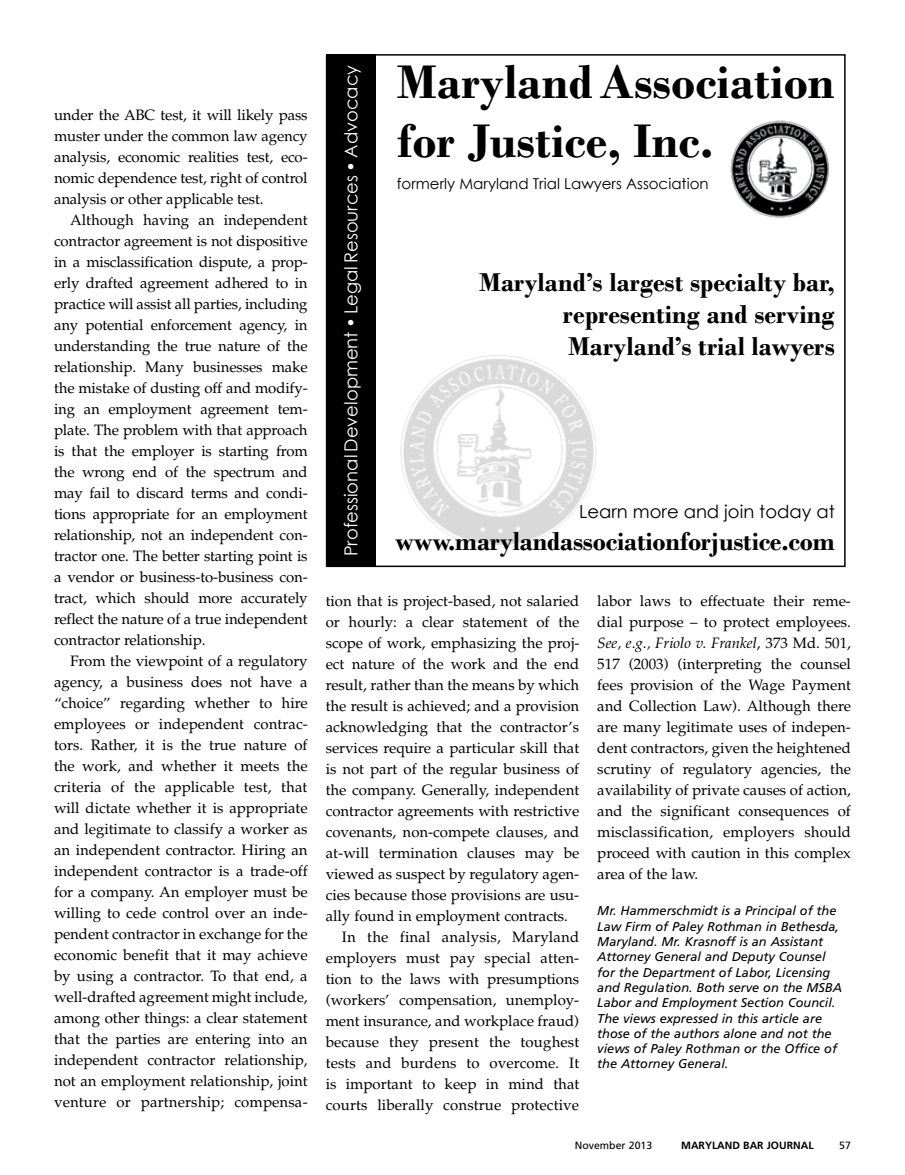
<style>
.page{position:relative;width:905px;height:1175px;background:#fff}
.page>*{position:absolute;margin:0;border:0;box-sizing:border-box;transform-origin:0 0}
.t1{font:700 49.5px/59.4px "Bodoni";color:#000}
.t2{font:700 27px/32.4px "Bodoni";color:#000;text-align:justify}
.t3{font:18px "Century Gothic";color:#fff}
.t4{font:18px "Century Gothic";color:#000}
.t5{font:15px/21px "Palatino";color:#000;text-align:justify}
.t6{font:15px "Century Gothic";color:#000}
.t7{font:italic 12.75px/15.3px "Frutiger";color:#000}
.t8{font:700 10.5px "Frutiger";letter-spacing:.165em;color:#000}
.t9{font:10.5px "Frutiger";color:#000}
.s1{font-style:italic}
</style>
<div class="page">
<img style="left:400px;top:355px;width:196px;height:194px">
<div style="left:326px;top:54px;width:49px;height:513px;background:#000"></div>
<img style="left:730px;top:120px;width:100px;height:98px">
<p class="t5" style="left:54px;top:104px;width:255px">under the ABC test, it will likely pass muster under the common law agency analysis, economic realities test, eco&shy;nomic dependence test, right of control analysis or other applicable test.</p>
<p class="t5" style="left:54px;top:209px;width:255px;text-indent:16px">Although having an independent contractor agreement is not dispositive in a misclassification dispute, a prop&shy;erly drafted agreement adhered to in practice will assist all parties, including any potential enforcement agency, in understanding the true nature of the relationship. Many businesses make the mistake of dusting off and modify&shy;ing an employment agreement tem&shy;plate. The problem with that approach is that the employer is starting from the wrong end of the spectrum and may fail to discard terms and condi&shy;tions appropriate for an employment relationship, not an independent con&shy;tractor one. The better starting point is a vendor or business-to-business con&shy;tract, which should more accurately reflect the nature of a true independent contractor relationship.</p>
<p class="t5" style="left:54px;top:650px;width:255px;text-indent:16px">From the viewpoint of a regulatory agency, a business does not have a “choice” regarding whether to hire employees or independent contrac&shy;tors. Rather, it is the true nature of the work, and whether it meets the criteria of the applicable test, that will dictate whether it is appropriate and legitimate to classify a worker as an independent contractor. Hiring an independent contractor is a trade-off for a company. An employer must be willing to cede control over an inde&shy;pendent contractor in exchange for the economic benefit that it may achieve by using a contractor. To that end, a well-drafted agreement might include, among other things: a clear statement that the parties are entering into an independent contractor relationship, not an employment relationship, joint venture or partnership; compensa-</p>
<p class="t3" style="left:338px;top:556px;width:493px;rotate:-90deg">Professional Development • Legal Resources • Advocacy</p>
<h1 class="t1" style="left:397px;top:52px;width:439px">Maryland Association for Justice, Inc.</h1>
<p class="t6" style="left:397px;top:173px;width:313px">formerly Maryland Trial Lawyers Association</p>
<h2 class="t2" style="left:563px;top:265px;width:273px;text-indent:-84px">Maryland’s largest specialty bar, representing and serving Maryland’s trial lawyers</h2>
<p class="t4" style="left:579px;top:499px;width:257px">Learn more and join today at</p>
<h2 class="t2" style="left:395px;top:525px;width:441px">www.marylandassociationforjustice.com</h2>
<p class="t5" style="left:325px;top:590px;width:255px">tion that is project-based, not salaried</p>
<p class="t5" style="left:325px;top:611px;width:255px">or hourly: a clear statement of the</p>
<p class="t5" style="left:325px;top:632px;width:255px">scope of work, emphasizing the proj-</p>
<p class="t5" style="left:325px;top:653px;width:255px">ect nature of the work and the end</p>
<p class="t5" style="left:325px;top:674px;width:255px">result, rather than the means by which</p>
<p class="t5" style="left:325px;top:695px;width:255px">the result is achieved; and a provision</p>
<p class="t5" style="left:325px;top:716px;width:255px">acknowledging that the contractor’s</p>
<p class="t5" style="left:325px;top:737px;width:255px">services require a particular skill that</p>
<p class="t5" style="left:325px;top:758px;width:255px">is not part of the regular business of</p>
<p class="t5" style="left:325px;top:779px;width:255px">the company. Generally, independent</p>
<p class="t5" style="left:325px;top:800px;width:255px">contractor agreements with restrictive</p>
<p class="t5" style="left:325px;top:821px;width:255px">covenants, non-compete clauses, and</p>
<p class="t5" style="left:325px;top:842px;width:255px">at-will termination clauses may be</p>
<p class="t5" style="left:325px;top:863px;width:255px">viewed as suspect by regulatory agen-</p>
<p class="t5" style="left:325px;top:884px;width:255px">cies because those provisions are usu-</p>
<p class="t5" style="left:325px;top:905px;width:244px">ally found in employment contracts.</p>
<p class="t5" style="left:342px;top:926px;width:239px">In the final analysis, Maryland</p>
<p class="t5" style="left:325px;top:947px;width:255px">employers must pay special atten-</p>
<p class="t5" style="left:326px;top:968px;width:255px">tion to the laws with presumptions</p>
<p class="t5" style="left:326px;top:989px;width:255px">(workers’ compensation, unemploy-</p>
<p class="t5" style="left:326px;top:1010px;width:255px">ment insurance, and workplace fraud)</p>
<p class="t5" style="left:326px;top:1031px;width:255px">because they present the toughest</p>
<p class="t5" style="left:326px;top:1052px;width:255px">tests and burdens to overcome. It</p>
<p class="t5" style="left:326px;top:1073px;width:255px">is important to keep in mind that</p>
<p class="t5" style="left:326px;top:1094px;width:255px">courts liberally construe protective</p>
<p class="t5" style="left:597px;top:590px;width:255px">labor laws to effectuate their reme&shy;dial purpose – to protect employees.<br><span class="s1">See, e.g., Friolo v. Frankel</span>, 373 Md. 501, 517 (2003) (interpreting the counsel fees provision of the Wage Payment and Collection Law). Although there are many legitimate uses of indepen&shy;dent contractors, given the heightened scrutiny of regulatory agencies, the availability of private causes of action, and the significant consequences of misclassification, employers should proceed with caution in this complex area of the law.</p>
<p class="t7" style="left:597px;top:903px;width:246px">Mr. Hammerschmidt is a Principal of the Law Firm of Paley Rothman in Bethesda, Maryland. Mr. Krasnoff is an Assistant Attorney General and Deputy Counsel for the Department of Labor, Licensing and Regulation. Both serve on the MSBA Labor and Employment Section Council.<br>The views expressed in this article are those of the authors alone and not the views of Paley Rothman or the Office of the Attorney General.</p>
<p class="t9" style="left:575px;top:1139px;width:79px">November 2013</p>
<p class="t8" style="left:681px;top:1139px;width:132px">MARYLAND BAR JOURNAL</p>
<p class="t9" style="left:839px;top:1139px;width:13px">57</p>
</div>
